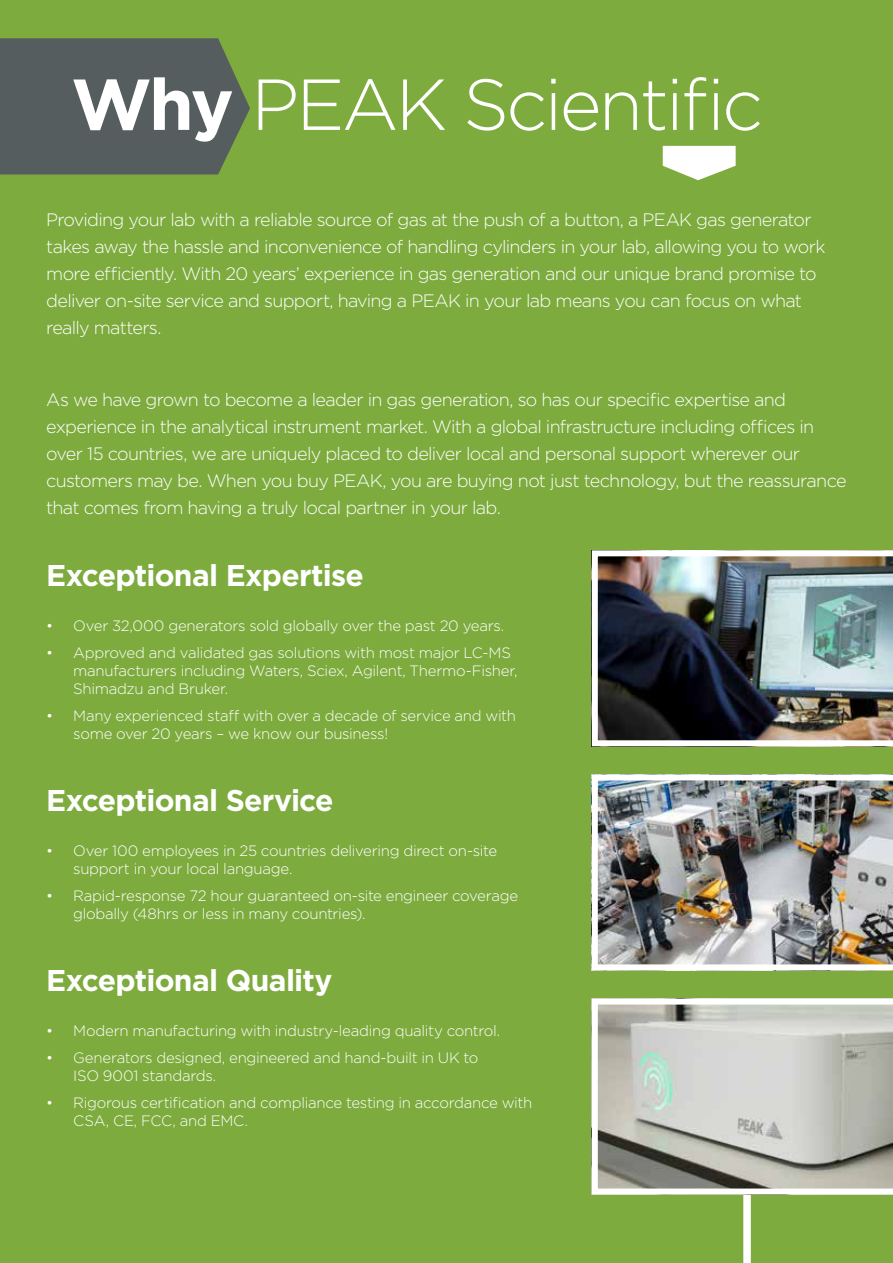
<style>
.page{position:relative;width:893px;height:1263px;background:#7dab3e}
.page>*{position:absolute;margin:0;border:0;box-sizing:border-box;transform-origin:0 0}
.t1{font:300 72px "Gotham";letter-spacing:-.04em;color:#fff}
.t2{font:700 30px "Gotham";letter-spacing:-.025em;color:#fff}
.t3{font:300 18px/27px "Gotham";letter-spacing:-.04em;color:#fff}
.t4{font:300 15px/18px "Gotham";letter-spacing:-.02em;color:#fff}
.s1{font-weight:700}
</style>
<div class="page">
<div style="left:743px;top:1155px;width:8px;height:108px;background:#fff"></div>
<div style="left:0;top:38px;width:250px;height:136px;background:#565d5f"></div>
<svg style="left:663px;top:146px;width:73px;height:34px"></svg>
<svg style="left:592px;top:998px;width:301px;height:196px;background:#bebfb9"></svg>
<img style="left:592px;top:774px;width:301px;height:196px">
<img style="left:592px;top:550px;width:301px;height:196px">
<h1 class="t1" style="left:71px;top:59px;width:693px"><span class="s1">Why</span> PEAK Scientific</h1>
<p class="t3" style="left:46px;top:206px;width:781px">Providing your lab with a reliable source of gas at the push of a button, a PEAK gas generator takes away the hassle and inconvenience of handling cylinders in your lab, allowing you to work more efficiently. With 20 years’ experience in gas generation and our unique brand promise to deliver on-site service and support, having a PEAK in your lab means you can focus on what really matters.</p>
<p class="t3" style="left:46px;top:386px;width:802px">As we have grown to become a leader in gas generation, so has our specific expertise and experience in the analytical instrument market. With a global infrastructure including offices in over 15 countries, we are uniquely placed to deliver local and personal support wherever our customers may be. When you buy PEAK, you are buying not just technology, but the reassurance that comes from having a truly local partner in your lab.</p>
<h2 class="t2" style="left:46px;top:556px;width:319px">Exceptional Expertise</h2>
<p class="t4" style="left:46px;top:617px;width:460px">• Over 32,000 generators sold globally over the past 20 years.</p>
<p class="t4" style="left:73px;top:644px;width:446px;text-indent:-27px">• Approved and validated gas solutions with most major LC-MS manufacturers including Waters, Sciex, Agilent, Thermo-Fisher,<br>Shimadzu and Bruker.</p>
<p class="t4" style="left:73px;top:707px;width:444px;text-indent:-27px">• Many experienced staff with over a decade of service and with some over 20 years – we know our business!</p>
<h2 class="t2" style="left:46px;top:781px;width:289px">Exceptional Service</h2>
<p class="t4" style="left:73px;top:842px;width:425px;text-indent:-27px">• Over 100 employees in 25 countries delivering direct on-site support in your local language.</p>
<p class="t4" style="left:73px;top:887px;width:446px;text-indent:-27px">• Rapid-response 72 hour guaranteed on-site engineer coverage globally (48hrs or less in many countries).</p>
<h2 class="t2" style="left:46px;top:961px;width:288px">Exceptional Quality</h2>
<p class="t4" style="left:46px;top:1022px;width:455px">• Modern manufacturing with industry-leading quality control.</p>
<p class="t4" style="left:73px;top:1049px;width:407px;text-indent:-27px">• Generators designed, engineered and hand-built in UK to<br>ISO 9001 standards.</p>
<p class="t4" style="left:73px;top:1094px;width:460px;text-indent:-27px">• Rigorous certification and compliance testing in accordance with<br>CSA, CE, FCC, and EMC.</p>
</div>
